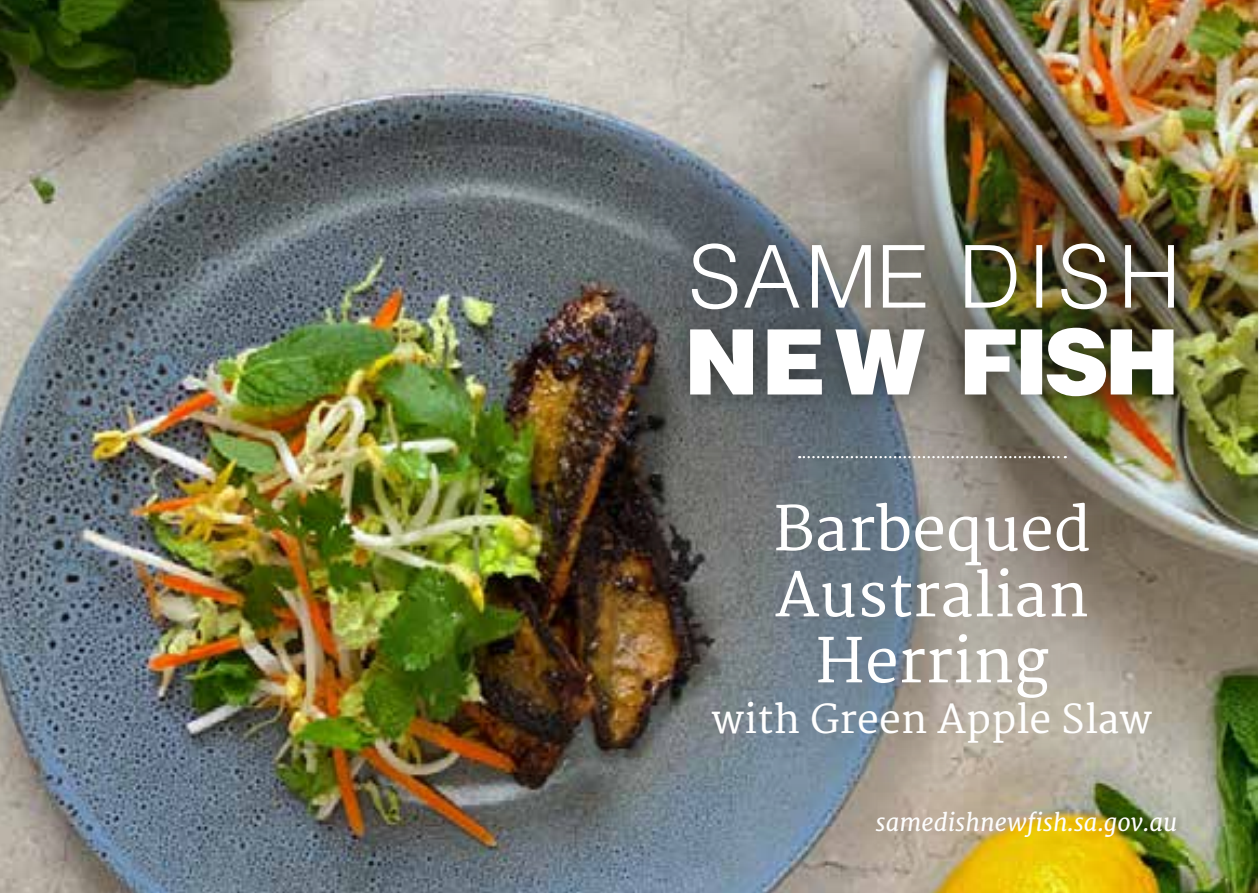
<style>
.page{position:relative;width:1259px;height:893px;background:#fff}
.page>*{position:absolute;margin:0;border:0;box-sizing:border-box;transform-origin:0 0}
.t1{font:60px/66px "Merriweather";color:#fff;text-align:center}
.t2{font:39px "Merriweather";color:#fff}
.t3{font:italic 24px "Merriweather";color:#fff}
</style>
<div class="page">
<img style="left:0;top:0;width:1258px;height:893px">
<div style="left:444px;top:0;width:815px;height:647px;background:#1d1d1b;opacity:.45"></div>
<div style="left:665px;top:220px;width:533px;height:200px;background:#1d1d1b;opacity:.6"></div>
<img style="left:692px;top:243px;width:482px;height:66px">
<svg style="left:690px;top:328px;width:483px;height:68px"></svg>
<div style="left:789px;top:706px;width:470px;height:187px;background:#1d1d1b;opacity:.75"></div>
<div style="left:618px;top:400px;width:627px;height:445px;background:#1d1d1b;opacity:.75"></div>
<svg style="left:799px;top:456px;width:266px;height:2px"></svg>
<p class="t1" style="left:773px;top:498px;width:319px">Barbequed<br>Australian<br>Herring</p>
<p class="t2" style="left:712px;top:697px;width:441px">with Green Apple Slaw</p>
<p class="t3" style="left:875px;top:808px;width:303px">samedishnewfish.sa.gov.au</p>
</div>
